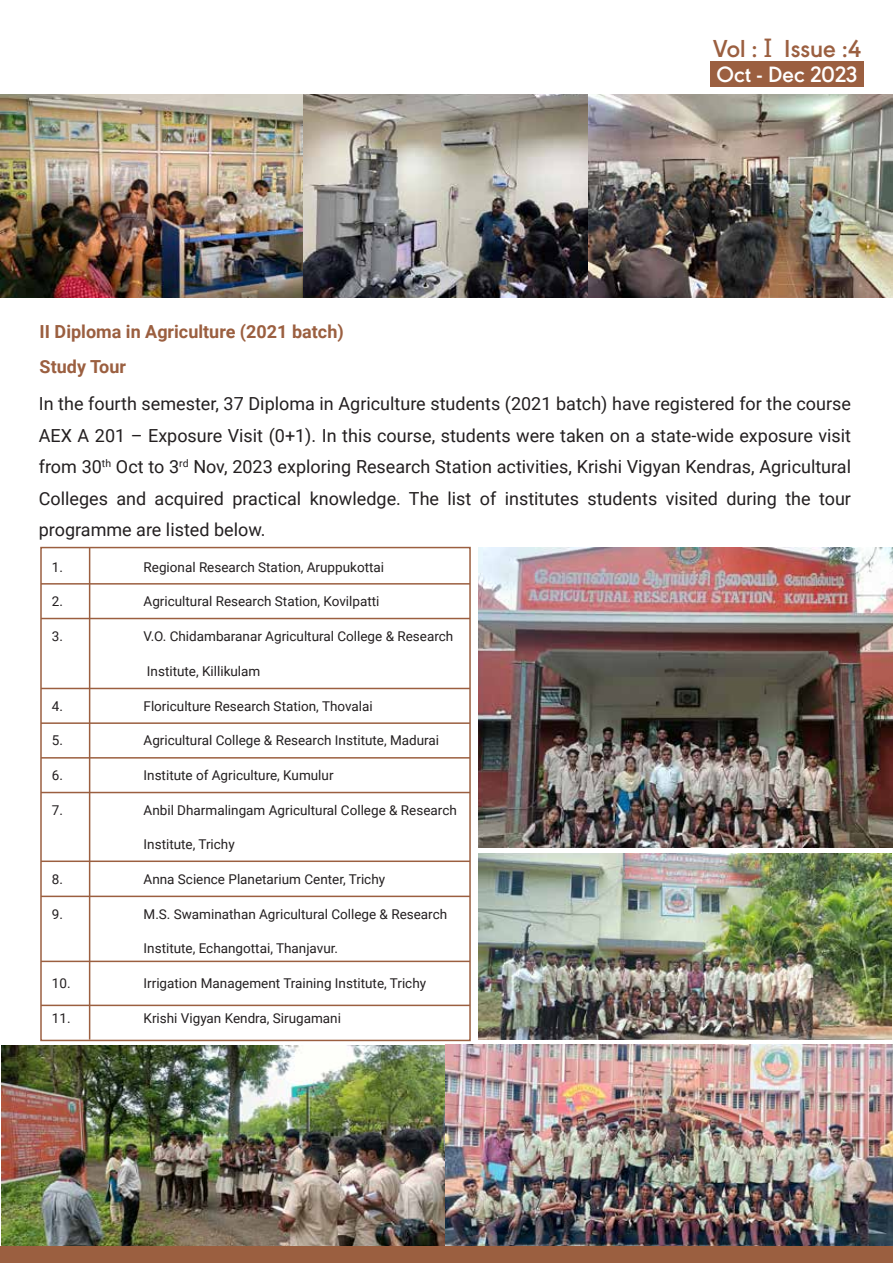
<style>
.page{position:relative;width:893px;height:1263px;background:#fff}
.page>*{position:absolute;margin:0;border:0;box-sizing:border-box;transform-origin:0 0}
.t1{font:600 25.65px "URW Geometric";color:#9b5f40}
.t2{font:600 23.1px "URW Geometric";color:#fff}
.t3{font:18px/31.5px "Roboto";color:#231f20;text-align:justify}
.t4{font:700 18px/34.5px "Roboto";color:#9b5f40}
.t5{font:13.5px "Roboto";color:#231f20}
.s1{font-family:"Roboto Slab";font-weight:400}
</style>
<div class="page">
<img style="left:2px;top:1046px;width:443px;height:200px">
<img style="left:445px;top:1045px;width:448px;height:201px">
<div style="left:710px;top:61px;width:153px;height:25px;background:#9b5f40"></div>
<img style="left:0;top:94px;width:892px;height:203px">
<div style="left:40px;top:547px;width:431px;height:494px;border:2px solid #9b5f40"></div>
<hr style="left:89px;top:548px;width:1px;height:492px;background:#9b5f40">
<hr style="left:41px;top:583px;width:429px;height:2px;background:#9b5f40">
<hr style="left:41px;top:618px;width:429px;height:1px;background:#9b5f40">
<hr style="left:41px;top:688px;width:429px;height:1px;background:#9b5f40">
<hr style="left:41px;top:722px;width:429px;height:2px;background:#9b5f40">
<hr style="left:41px;top:757px;width:429px;height:2px;background:#9b5f40">
<hr style="left:41px;top:792px;width:429px;height:1px;background:#9b5f40">
<hr style="left:41px;top:860px;width:429px;height:2px;background:#9b5f40">
<hr style="left:41px;top:896px;width:429px;height:1px;background:#9b5f40">
<hr style="left:41px;top:961px;width:429px;height:1px;background:#9b5f40">
<hr style="left:41px;top:1005px;width:429px;height:1px;background:#9b5f40">
<div style="left:0;top:1246px;width:893px;height:17px;background:#9b5f40"></div>
<img style="left:478px;top:854px;width:413px;height:185px">
<img style="left:478px;top:548px;width:415px;height:300px">
<h1 class="t1" style="left:713px;top:29px;width:150px">Vol : <span class="s1">I</span> Issue :4</h1>
<h2 class="t2" style="left:717px;top:57px;width:142px">Oct - Dec 2023</h2>
<h3 class="t4" style="left:40px;top:314px;width:306px">II Diploma in Agriculture (2021 batch)<br>Study Tour</h3>
<p class="t3" style="left:39px;top:387px;width:814px">In the fourth semester, 37 Diploma in Agriculture students (2021 batch) have registered for the course AEX A 201 – Exposure Visit (0+1). In this course, students were taken on a state-wide exposure visit from 30<sup>th</sup> Oct to 3<sup>rd</sup> Nov, 2023 exploring Research Station activities, Krishi Vigyan Kendras, Agricultural Colleges and acquired practical knowledge. The list of institutes students visited during the tour programme are listed below.</p>
<p class="t5" style="left:52px;top:557px;width:13px">1.</p>
<p class="t5" style="left:144px;top:557px;width:242px">Regional Research Station, Aruppukottai</p>
<p class="t5" style="left:52px;top:592px;width:13px">2.</p>
<p class="t5" style="left:144px;top:592px;width:237px">Agricultural Research Station, Kovilpatti</p>
<p class="t5" style="left:52px;top:627px;width:13px">3.</p>
<p class="t5" style="left:144px;top:627px;width:311px">V.O. Chidambaranar Agricultural College &amp; Research</p>
<p class="t5" style="left:147px;top:662px;width:115px">Institute, Killikulam</p>
<p class="t5" style="left:52px;top:696px;width:13px">4.</p>
<p class="t5" style="left:144px;top:696px;width:231px">Floriculture Research Station, Thovalai</p>
<p class="t5" style="left:52px;top:731px;width:13px">5.</p>
<p class="t5" style="left:144px;top:731px;width:297px">Agricultural College &amp; Research Institute, Madurai</p>
<p class="t5" style="left:52px;top:766px;width:13px">6.</p>
<p class="t5" style="left:144px;top:766px;width:192px">Institute of Agriculture, Kumulur</p>
<p class="t5" style="left:52px;top:800px;width:13px">7.</p>
<p class="t5" style="left:144px;top:800px;width:315px">Anbil Dharmalingam Agricultural College &amp; Research</p>
<p class="t5" style="left:144px;top:835px;width:93px">Institute, Trichy</p>
<p class="t5" style="left:52px;top:870px;width:13px">8.</p>
<p class="t5" style="left:144px;top:870px;width:243px">Anna Science Planetarium Center, Trichy</p>
<p class="t5" style="left:52px;top:904px;width:13px">9.</p>
<p class="t5" style="left:144px;top:904px;width:305px">M.S. Swaminathan Agricultural College &amp; Research</p>
<p class="t5" style="left:144px;top:939px;width:196px">Institute, Echangottai, Thanjavur.</p>
<p class="t5" style="left:52px;top:974px;width:20px">10.</p>
<p class="t5" style="left:144px;top:974px;width:284px">Irrigation Management Training Institute, Trichy</p>
<p class="t5" style="left:52px;top:1008px;width:20px">11.</p>
<p class="t5" style="left:144px;top:1008px;width:199px">Krishi Vigyan Kendra, Sirugamani</p>
</div>
